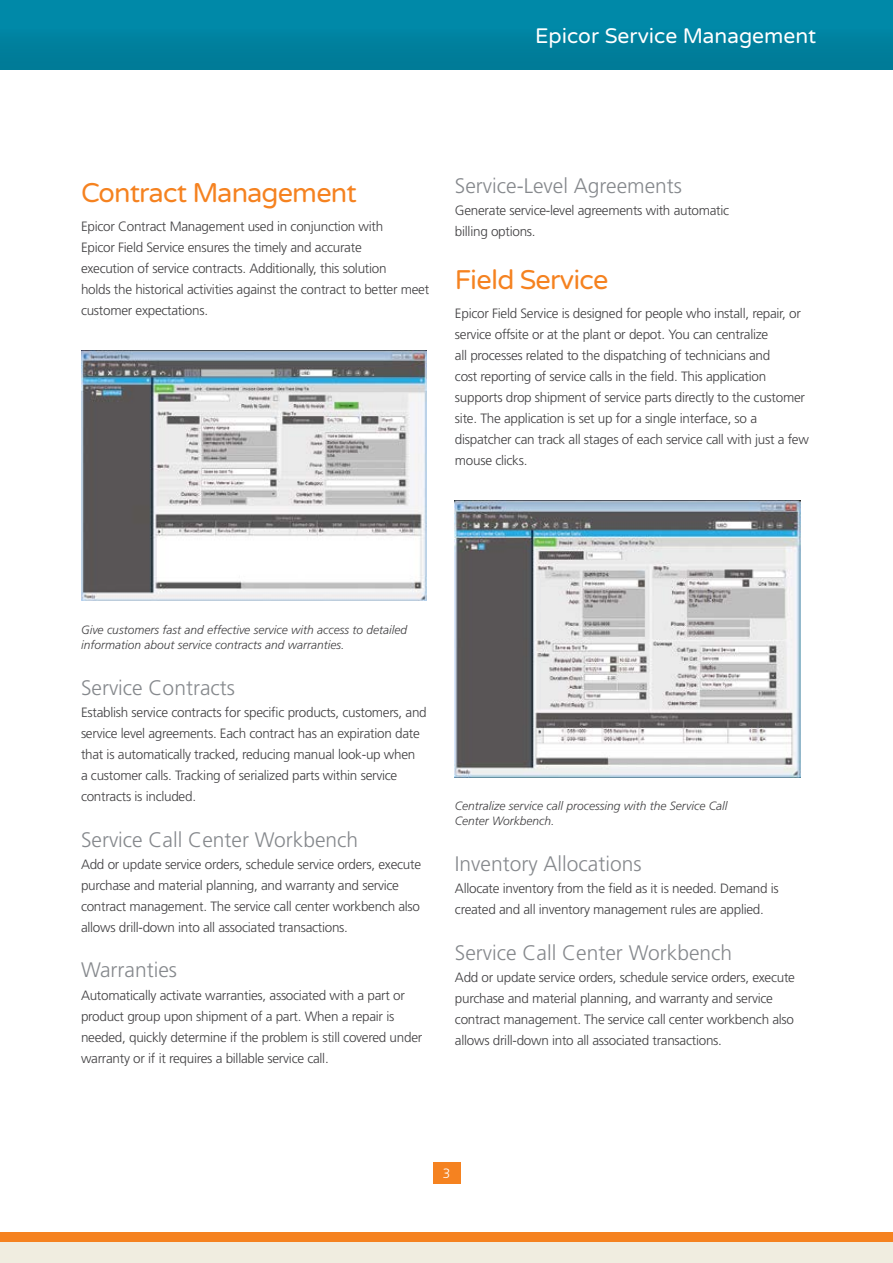
<style>
.page{position:relative;width:893px;height:1263px;background:#fff}
.page>*{position:absolute;margin:0;border:0;box-sizing:border-box;transform-origin:0 0}
.Body_Heading{font:27px "Varela Round";letter-spacing:-.03em;color:#f58220}
.Body_Subhead{font:300 21px "Frutiger LT Std";color:#86898d}
.t1{font:21px "Varela Round";color:#fff}
.Body_Copy{font:300 13.5px/21px "Frutiger LT Std";letter-spacing:-.02em;color:#414042}
.Page_Number{font:300 13.5px "Frutiger LT Std";color:#fff}
.Caption_and_Notes{font:italic 300 12px/15px "Frutiger LT Std";color:#414042}
</style>
<div class="page">
<div style="left:433px;top:1162px;width:27px;height:22px;background:#f58220"></div>
<div style="left:0;top:0;width:893px;height:70px;background:#0084a2"></div>
<div style="left:0;top:1232px;width:893px;height:10px;background:#f58220"></div>
<div style="left:0;top:1242px;width:893px;height:21px;background:#f0ede0"></div>
<img style="left:81px;top:351px;width:346px;height:249px">
<img style="left:455px;top:501px;width:346px;height:276px">
<h2 class="t1" style="left:535px;top:24px;width:282px">Epicor Service Management</h2>
<p class="Body_Heading" style="left:81px;top:177px;width:277px">Contract Management</p>
<p class="Body_Copy" style="left:81px;top:216px;width:350px">Epicor Contract Management used in conjunction with<br>Epicor Field Service ensures the timely and accurate<br>execution of service contracts. Additionally, this solution<br>holds the historical activities against the contract to better meet customer expectations.</p>
<p class="Body_Subhead" style="left:455px;top:174px;width:229px">Service-Level Agreements</p>
<p class="Body_Copy" style="left:455px;top:200px;width:276px">Generate service-level agreements with automatic billing options.</p>
<p class="Body_Heading" style="left:455px;top:264px;width:155px">Field Service</p>
<p class="Body_Copy" style="left:455px;top:303px;width:355px">Epicor Field Service is designed for people who install, repair, or service offsite or at the plant or depot. You can centralize<br>all processes related to the dispatching of technicians and<br>cost reporting of service calls in the field. This application supports drop shipment of service parts directly to the customer site. The application is set up for a single interface, so a dispatcher can track all stages of each service call with just a few mouse clicks.</p>
<p class="Caption_and_Notes" style="left:81px;top:623px;width:328px">Give customers fast and effective service with access to detailed information about service contracts and warranties.</p>
<p class="Body_Subhead" style="left:81px;top:676px;width:155px">Service Contracts</p>
<p class="Body_Copy" style="left:81px;top:702px;width:347px">Establish service contracts for specific products, customers, and service level agreements. Each contract has an expiration date that is automatically tracked, reducing manual look-up when<br>a customer calls. Tracking of serialized parts within service contracts is included.</p>
<p class="Body_Subhead" style="left:81px;top:827px;width:279px">Service Call Center Workbench</p>
<p class="Body_Copy" style="left:81px;top:854px;width:342px">Add or update service orders, schedule service orders, execute purchase and material planning, and warranty and service contract management. The service call center workbench also allows drill-down into all associated transactions.</p>
<p class="Body_Subhead" style="left:81px;top:958px;width:98px">Warranties</p>
<p class="Body_Copy" style="left:81px;top:985px;width:343px">Automatically activate warranties, associated with a part or product group upon shipment of a part. When a repair is needed, quickly determine if the problem is still covered under warranty or if it requires a billable service call.</p>
<p class="Caption_and_Notes" style="left:455px;top:799px;width:274px">Centralize service call processing with the Service Call<br>Center Workbench.</p>
<p class="Body_Subhead" style="left:455px;top:851px;width:188px">Inventory Allocations</p>
<p class="Body_Copy" style="left:455px;top:878px;width:325px">Allocate inventory from the field as it is needed. Demand is created and all inventory management rules are applied.</p>
<p class="Body_Subhead" style="left:455px;top:940px;width:279px">Service Call Center Workbench</p>
<p class="Body_Copy" style="left:455px;top:967px;width:342px">Add or update service orders, schedule service orders, execute purchase and material planning, and warranty and service contract management. The service call center workbench also allows drill-down into all associated transactions.</p>
<p class="Page_Number" style="left:443px;top:1166px;width:9px">3</p>
</div>
